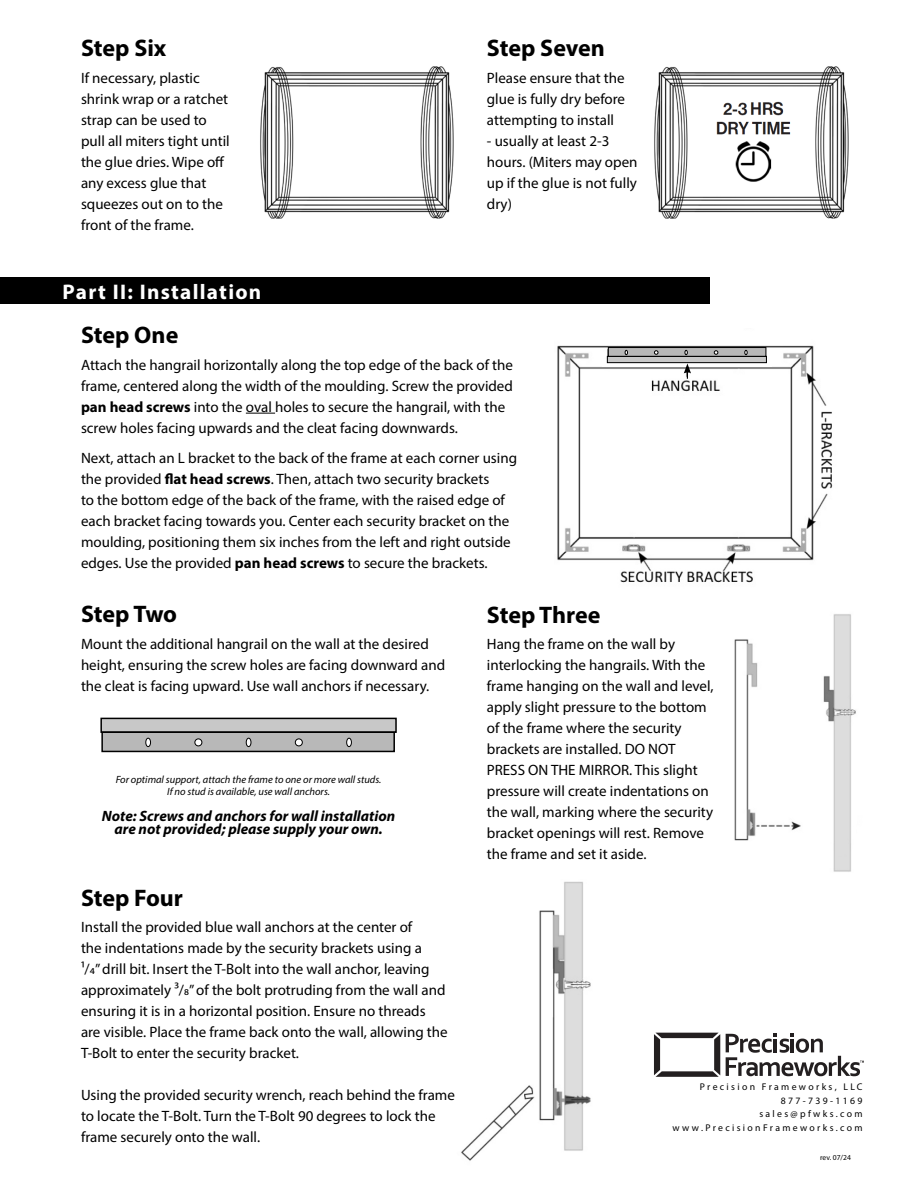
<style>
.page{position:relative;width:918px;height:1188px;background:#fff}
.page>*{position:absolute;margin:0;border:0;box-sizing:border-box;transform-origin:0 0}
.t1{font:700 24px "Myriad Pro";letter-spacing:-.005em;color:#000}
.t2{font:700 21.15px "Myriad Pro";letter-spacing:.06em;color:#fff}
.t3{font:15px/21px "Myriad Pro";color:#000}
.t4{font:italic 700 15px/13.5px "Myriad Pro";color:#000;text-align:center}
.t5{font:italic 10.5px "Myriad Pro";color:#000}
.t6{font:9.75px "Myriad Pro";letter-spacing:.24em;color:#000}
.t7{font:7.5px "Myriad Pro";color:#000}
.s1{font-weight:700}
</style>
<div class="page">
<svg style="left:654px;top:1033px;width:66px;height:44px"></svg>
<svg style="left:726px;top:1034px;width:138px;height:42px"></svg>
<img style="left:260px;top:66px;width:194px;height:153px">
<img style="left:654px;top:66px;width:195px;height:153px">
<img style="left:709px;top:100px;width:88px;height:84px">
<svg style="left:246px;top:413px;width:29px;height:1px"></svg>
<div style="left:0;top:277px;width:710px;height:27px;background:#000"></div>
<img style="left:734px;top:614px;width:122px;height:258px">
<img style="left:461px;top:881px;width:130px;height:280px">
<div style="left:101px;top:718px;width:295px;height:14px;background:#c8c8c8"></div>
<div style="left:100px;top:718px;width:297px;height:15px;border:2px solid #000"></div>
<div style="left:102px;top:732px;width:292px;height:19px;background:#b8b8b8"></div>
<div style="left:101px;top:731px;width:294px;height:21px;border:2px solid #000"></div>
<div style="left:146px;top:738px;width:5px;height:9px;background:#fff;border-radius:50%"></div>
<div style="left:145px;top:738px;width:6px;height:9px;border:1px solid #000;border-radius:50%"></div>
<svg style="left:347px;top:738px;width:4px;height:9px"></svg>
<div style="left:346px;top:738px;width:6px;height:9px;border:1px solid #000;border-radius:50%"></div>
<div style="left:246px;top:738px;width:5px;height:9px;background:#fff;border-radius:50%"></div>
<div style="left:246px;top:738px;width:5px;height:9px;border:1px solid #000;border-radius:50%"></div>
<div style="left:195px;top:739px;width:7px;height:7px;background:#fff;border-radius:50%"></div>
<div style="left:194px;top:738px;width:8px;height:8px;border:1px solid #000;border-radius:50%"></div>
<div style="left:295px;top:739px;width:7px;height:7px;background:#fff;border-radius:50%"></div>
<div style="left:295px;top:738px;width:8px;height:8px;border:1px solid #000;border-radius:50%"></div>
<img style="left:557px;top:345px;width:276px;height:238px">
<svg style="left:603px;top:359px;width:169px;height:8px"></svg>
<div style="left:607px;top:356px;width:159px;height:7px;background:#c8c8c8"></div>
<div style="left:607px;top:356px;width:160px;height:7px;border:1px solid #000"></div>
<div style="left:608px;top:348px;width:158px;height:8px;background:#b8b8b8"></div>
<div style="left:608px;top:347px;width:158px;height:10px;border:1px solid #000"></div>
<svg style="left:625px;top:350px;width:3px;height:5px"></svg>
<svg style="left:685px;top:350px;width:3px;height:5px"></svg>
<svg style="left:652px;top:350px;width:6px;height:7px"></svg>
<svg style="left:714px;top:350px;width:8px;height:7px"></svg>
<svg style="left:684px;top:363px;width:7px;height:16px"></svg>
<p class="t1" style="left:81px;top:32px;width:87px">Step Six</p>
<p class="t3" style="left:81px;top:67px;width:150px">If necessary, plastic shrink wrap or a ratchet strap can be used to pull all miters tight until the glue dries. Wipe off any excess glue that squeezes out on to the front of the frame.</p>
<p class="t2" style="left:63px;top:278px;width:200px">Part II: Installation</p>
<p class="t1" style="left:487px;top:32px;width:120px">Step Seven</p>
<p class="t3" style="left:487px;top:67px;width:140px;text-align:justify">Please ensure that the glue is fully dry before attempting to install</p>
<p class="t3" style="left:487px;top:130px;width:152px">- usually at least 2-3 hours. (Miters may open up if the glue is not fully dry)</p>
<p class="t1" style="left:81px;top:319px;width:99px">Step One</p>
<p class="t3" style="left:81px;top:354px;width:434px">Attach the hangrail horizontally along the top edge of the back of the frame, centered along the width of the moulding. Screw the provided <span class="s1">pan head screws</span> into the oval holes to secure the hangrail, with the screw holes facing upwards and the cleat facing downwards.</p>
<p class="t3" style="left:81px;top:447px;width:438px">Next, attach an L bracket to the back of the frame at each corner using the provided <span class="s1">flat head screws</span>. Then, attach two security brackets<br>to the bottom edge of the back of the frame, with the raised edge of each bracket facing towards you. Center each security bracket on the moulding, positioning them six inches from the left and right outside edges. Use the provided <span class="s1">pan head screws</span> to secure the brackets.</p>
<p class="t1" style="left:81px;top:599px;width:98px">Step Two</p>
<p class="t3" style="left:81px;top:634px;width:366px">Mount the additional hangrail on the wall at the desired height, ensuring the screw holes are facing downward and the cleat is facing upward. Use wall anchors if necessary.</p>
<p class="t5" style="left:116px;top:773px;width:267px">For optimal support, attach the frame to one or more wall studs.</p>
<p class="t5" style="left:167px;top:785px;width:164px">If no stud is available, use wall anchors.</p>
<p class="t4" style="left:102px;top:808px;width:295px">Note: Screws and anchors for wall installation are not provided; please supply your own.</p>
<p class="t1" style="left:81px;top:882px;width:104px">Step Four</p>
<p class="t3" style="left:81px;top:916px;width:368px">Install the provided blue wall anchors at the center of<br>the indentations made by the security brackets using a<br>1/4” drill bit. Insert the T-Bolt into the wall anchor, leaving approximately 3/8” of the bolt protruding from the wall and ensuring it is in a horizontal position. Ensure no threads are visible. Place the frame back onto the wall, allowing the T-Bolt to enter the security bracket.</p>
<p class="t3" style="left:81px;top:1084px;width:375px">Using the provided security wrench, reach behind the frame to locate the T-Bolt. Turn the T-Bolt 90 degrees to lock the frame securely onto the wall.</p>
<p class="t1" style="left:487px;top:600px;width:115px">Step Three</p>
<p class="t3" style="left:487px;top:634px;width:228px">Hang the frame on the wall by interlocking the hangrails. With the frame hanging on the wall and level, apply slight pressure to the bottom of the frame where the security brackets are installed. DO NOT PRESS ON THE MIRROR. This slight pressure will create indentations on the wall, marking where the security bracket openings will rest. Remove the frame and set it aside.</p>
<p class="t6" style="left:700px;top:1081px;width:164px">Precision Frameworks, LLC</p>
<p class="t6" style="left:781px;top:1094px;width:83px">877-739-1169</p>
<p class="t6" style="left:759px;top:1108px;width:105px">sales@pfwks.com</p>
<p class="t6" style="left:673px;top:1121px;width:191px">www.PrecisionFrameworks.com</p>
<p class="t7" style="left:820px;top:1153px;width:32px">rev. 07/24</p>
</div>
